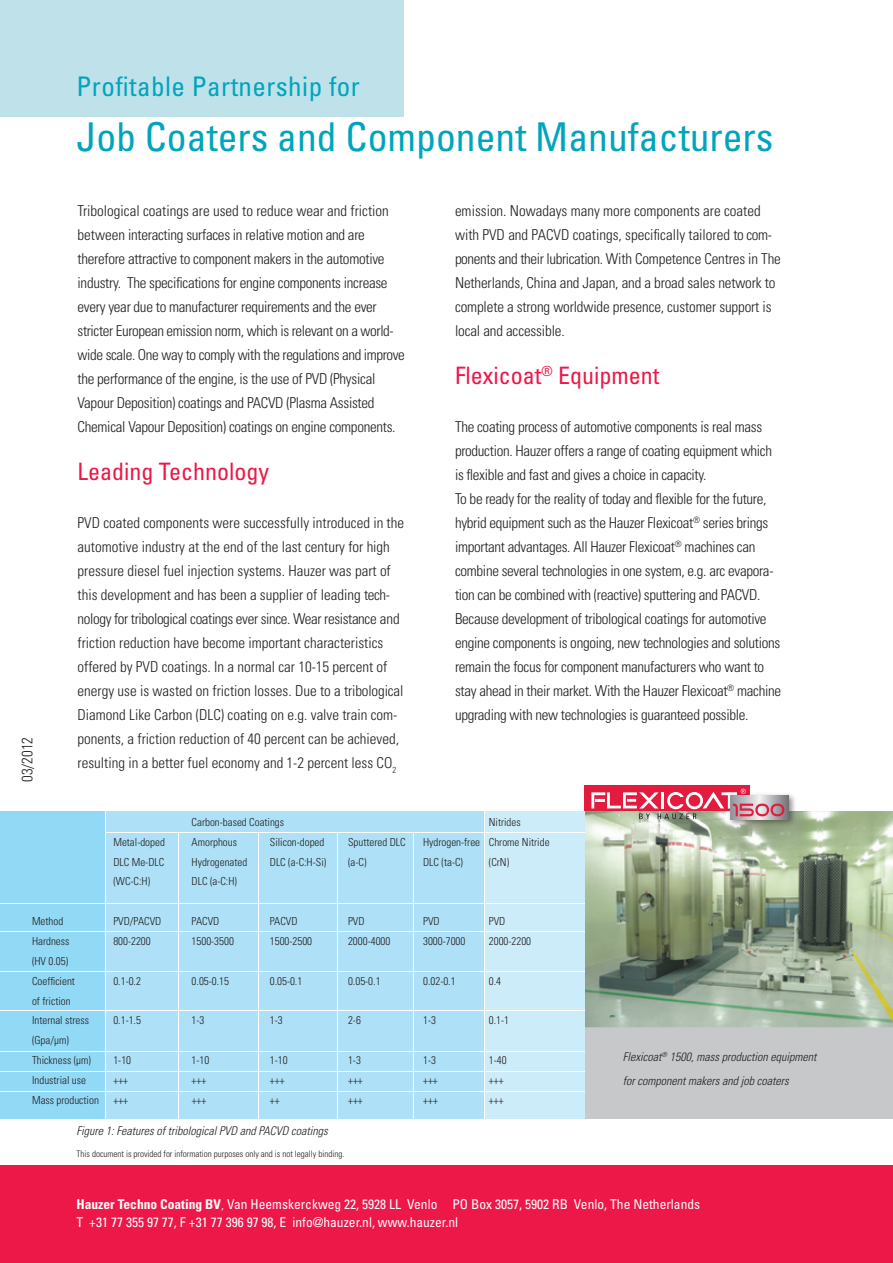
<style>
.page{position:relative;width:893px;height:1263px;background:#fff}
.page>*{position:absolute;margin:0;border:0;box-sizing:border-box;transform-origin:0 0}
.t1{font:condensed 39.75px "Univers";color:#00a5bc}
.t2{font:condensed 27px "Univers";letter-spacing:.015em;color:#00a5bc}
.t3{font:condensed 24px "Univers";color:#ed1748}
.t4{font:300 condensed 15px/24px "Univers";letter-spacing:-.02em;color:#231f20}
.t5{font:300 condensed 15px/24px "Univers";color:#231f20}
.t6{font:condensed 13.5px/18px "Univers";color:#fff}
.t7{font:italic 300 condensed 12px/24px "Univers";color:#231f20}
.t8{font:300 condensed 11.1px/19.8px "Univers";color:#231f20}
.t9{font:300 condensed 9px "Univers";color:#231f20}
.s1{font-weight:700}
.s2{font-weight:300}
</style>
<div class="page">
<div style="left:0;top:0;width:404px;height:116px;background:#bfe2ea"></div>
<div style="left:0;top:1165px;width:893px;height:98px;background:#ed1748"></div>
<div style="left:583px;top:811px;width:310px;height:308px;background:#c7c8ca"></div>
<img style="left:584px;top:811px;width:309px;height:216px">
<div style="left:584px;top:786px;width:166px;height:25px;background:#e31c3f"></div>
<img style="left:726px;top:794px;width:72px;height:35px">
<div style="left:731px;top:795px;width:58px;height:24px;background:#7b7b7e"></div>
<svg style="left:591px;top:789px;width:193px;height:30px"></svg>
<div style="left:0;top:811px;width:107px;height:308px;background:#92d9f6"></div>
<div style="left:105px;top:811px;width:379px;height:308px;background:#aee1f7"></div>
<div style="left:485px;top:811px;width:99px;height:308px;background:#ccecf9"></div>
<hr style="left:105px;top:832px;width:479px;height:1px;background:#fff">
<hr style="left:0;top:903px;width:584px;height:1px;background:#fff">
<hr style="left:0;top:931px;width:584px;height:1px;background:#fff">
<hr style="left:0;top:971px;width:584px;height:1px;background:#fff">
<hr style="left:0;top:1010px;width:584px;height:1px;background:#fff">
<hr style="left:0;top:1051px;width:584px;height:1px;background:#fff">
<hr style="left:0;top:1071px;width:584px;height:1px;background:#fff">
<hr style="left:0;top:1091px;width:584px;height:1px;background:#fff">
<hr style="left:178px;top:832px;width:1px;height:287px;background:#fff">
<hr style="left:105px;top:811px;width:1px;height:308px;background:#fff">
<hr style="left:258px;top:832px;width:1px;height:287px;background:#fff">
<hr style="left:337px;top:832px;width:1px;height:287px;background:#fff">
<hr style="left:413px;top:832px;width:1px;height:287px;background:#fff">
<p class="t4" style="left:15px;top:782px;width:46px;rotate:-90deg">03/2012</p>
<h2 class="t2" style="left:77px;top:69px;width:285px">Profitable Partnership for</h2>
<h1 class="t1" style="left:77px;top:112px;width:698px">Job Coaters and Component Manufacturers</h1>
<p class="t4" style="left:78px;top:199px;width:329px">Tribological coatings are used to reduce wear and friction between interacting surfaces in relative motion and are therefore attractive to component makers in the automotive industry. The specifications for engine components increase every year due to manufacturer requirements and the ever stricter European emission norm, which is relevant on a world&shy;wide scale. One way to comply with the regulations and improve the performance of the engine, is the use of PVD (Physical Vapour Deposition) coatings and PACVD (Plasma Assisted Chemical Vapour Deposition) coatings on engine components.</p>
<h3 class="t3" style="left:78px;top:456px;width:193px">Leading Technology</h3>
<p class="t5" style="left:78px;top:511px;width:328px">PVD coated components were successfully introduced in the automotive industry at the end of the last century for high pressure diesel fuel injection systems. Hauzer was part of this development and has been a supplier of leading tech&shy;nology for tribological coatings ever since. Wear resistance and friction reduction have become important characteristics offered by PVD coatings. In a normal car 10-15 percent of energy use is wasted on friction losses. Due to a tribological Diamond Like Carbon (DLC) coating on e.g. valve train com&shy;ponents, a friction reduction of 40 percent can be achieved, resulting in a better fuel economy and 1-2 percent less CO<sub>2</sub></p>
<p class="t4" style="left:455px;top:199px;width:327px">emission. Nowadays many more components are coated with PVD and PACVD coatings, specifically tailored to com&shy;ponents and their lubrication. With Competence Centres in The Netherlands, China and Japan, and a broad sales network to complete a strong worldwide presence, customer support is local and accessible.</p>
<h3 class="t3" style="left:455px;top:360px;width:206px">Flexicoat<sup>®</sup> Equipment</h3>
<p class="t4" style="left:455px;top:415px;width:328px">The coating process of automotive components is real mass production. Hauzer offers a range of coating equipment which is flexible and fast and gives a choice in capacity.<br>To be ready for the reality of today and flexible for the future, hybrid equipment such as the Hauzer Flexicoat<sup>®</sup> series brings important advantages. All Hauzer Flexicoat<sup>®</sup> machines can combine several technologies in one system, e.g. arc evapora&shy;tion can be combined with (reactive) sputtering and PACVD.<br>Because development of tribological coatings for automotive engine components is ongoing, new technologies and solutions remain the focus for component manufacturers who want to stay ahead in their market. With the Hauzer Flexicoat<sup>®</sup> machine upgrading with new technologies is guaranteed possible.</p>
<p class="t8" style="left:192px;top:812px;width:94px">Carbon-based Coatings</p>
<p class="t8" style="left:489px;top:812px;width:33px">Nitrides</p>
<p class="t8" style="left:113px;top:832px;width:53px">Metal-doped</p>
<p class="t8" style="left:192px;top:832px;width:47px">Amorphous</p>
<p class="t8" style="left:270px;top:832px;width:56px">Silicon-doped</p>
<p class="t8" style="left:348px;top:832px;width:59px">Sputtered DLC</p>
<p class="t8" style="left:423px;top:832px;width:128px">Hydrogen-free Chrome Nitride</p>
<p class="t8" style="left:113px;top:851px;width:52px">DLC Me-DLC</p>
<p class="t8" style="left:192px;top:851px;width:57px">Hydrogenated</p>
<p class="t8" style="left:270px;top:851px;width:58px">DLC (a-C:H-Si)</p>
<p class="t8" style="left:348px;top:851px;width:20px">(a-C)</p>
<p class="t8" style="left:423px;top:851px;width:41px">DLC (ta-C)</p>
<p class="t8" style="left:489px;top:851px;width:22px">(CrN)</p>
<p class="t8" style="left:113px;top:871px;width:38px">(WC-C:H)</p>
<p class="t8" style="left:192px;top:871px;width:47px">DLC (a-C:H)</p>
<p class="t8" style="left:32px;top:911px;width:33px">Method</p>
<p class="t8" style="left:113px;top:911px;width:49px">PVD/PACVD</p>
<p class="t8" style="left:192px;top:911px;width:29px">PACVD</p>
<p class="t8" style="left:270px;top:911px;width:29px">PACVD</p>
<p class="t8" style="left:348px;top:911px;width:18px">PVD</p>
<p class="t8" style="left:423px;top:911px;width:18px">PVD</p>
<p class="t8" style="left:489px;top:911px;width:18px">PVD</p>
<p class="t8" style="left:32px;top:931px;width:39px">Hardness</p>
<p class="t8" style="left:113px;top:931px;width:39px">800-2200</p>
<p class="t8" style="left:192px;top:931px;width:44px">1500-3500</p>
<p class="t8" style="left:270px;top:931px;width:44px">1500-2500</p>
<p class="t8" style="left:348px;top:931px;width:44px">2000-4000</p>
<p class="t8" style="left:423px;top:931px;width:44px">3000-7000</p>
<p class="t8" style="left:489px;top:931px;width:44px">2000-2200</p>
<p class="t8" style="left:32px;top:951px;width:44px">(HV 0.05)<br>Coefficient</p>
<p class="t8" style="left:113px;top:971px;width:29px">0.1-0.2</p>
<p class="t8" style="left:192px;top:971px;width:39px">0.05-0.15</p>
<p class="t8" style="left:270px;top:971px;width:34px">0.05-0.1</p>
<p class="t8" style="left:348px;top:971px;width:34px">0.05-0.1</p>
<p class="t8" style="left:423px;top:971px;width:34px">0.02-0.1</p>
<p class="t8" style="left:489px;top:971px;width:14px">0.4</p>
<p class="t8" style="left:32px;top:990px;width:59px">of friction<br>Internal stress</p>
<p class="t8" style="left:32px;top:1030px;width:60px">(Gpa/µm)<br>Thickness (µm)</p>
<p class="t8" style="left:113px;top:1010px;width:29px">0.1-1.5</p>
<p class="t8" style="left:192px;top:1010px;width:14px">1-3</p>
<p class="t8" style="left:270px;top:1010px;width:14px">1-3</p>
<p class="t8" style="left:348px;top:1010px;width:14px">2-6</p>
<p class="t8" style="left:423px;top:1010px;width:14px">1-3</p>
<p class="t8" style="left:489px;top:1010px;width:22px">0.1-1</p>
<p class="t8" style="left:113px;top:1050px;width:19px">1-10</p>
<p class="t8" style="left:192px;top:1050px;width:19px">1-10</p>
<p class="t8" style="left:270px;top:1050px;width:19px">1-10</p>
<p class="t8" style="left:348px;top:1050px;width:14px">1-3</p>
<p class="t8" style="left:423px;top:1050px;width:14px">1-3</p>
<p class="t8" style="left:489px;top:1050px;width:19px">1-40</p>
<p class="t8" style="left:32px;top:1070px;width:55px">Industrial use</p>
<p class="t8" style="left:113px;top:1070px;width:16px">+++</p>
<p class="t8" style="left:192px;top:1070px;width:16px">+++</p>
<p class="t8" style="left:270px;top:1070px;width:16px">+++</p>
<p class="t8" style="left:348px;top:1070px;width:16px">+++</p>
<p class="t8" style="left:423px;top:1070px;width:16px">+++</p>
<p class="t8" style="left:489px;top:1070px;width:16px">+++</p>
<p class="t8" style="left:32px;top:1090px;width:68px">Mass production</p>
<p class="t8" style="left:113px;top:1090px;width:16px">+++</p>
<p class="t8" style="left:192px;top:1090px;width:16px">+++</p>
<p class="t8" style="left:270px;top:1090px;width:11px">++</p>
<p class="t8" style="left:348px;top:1090px;width:16px">+++</p>
<p class="t8" style="left:423px;top:1090px;width:16px">+++</p>
<p class="t8" style="left:489px;top:1090px;width:16px">+++</p>
<p class="t7" style="left:77px;top:1119px;width:253px">Figure 1: Features of tribological PVD and PACVD coatings</p>
<p class="t9" style="left:77px;top:1148px;width:269px">This document is provided for information purposes only and is not legally binding.</p>
<p class="t7" style="left:623px;top:1044px;width:195px">Flexicoat<sup>®</sup> 1500, mass production equipment for component makers and job coaters</p>
<p class="t6" style="left:77px;top:1194px;width:625px"><span class="s1">Hauzer Techno Coating BV</span><span class="s2">,</span> Van Heemskerckweg 22, 5928 LL Venlo PO Box 3057, 5902 RB Venlo, The Netherlands<br>T +31 77 355 97 77, F +31 77 396 97 98, E info@hauzer.nl, www.hauzer.nl</p>
</div>
